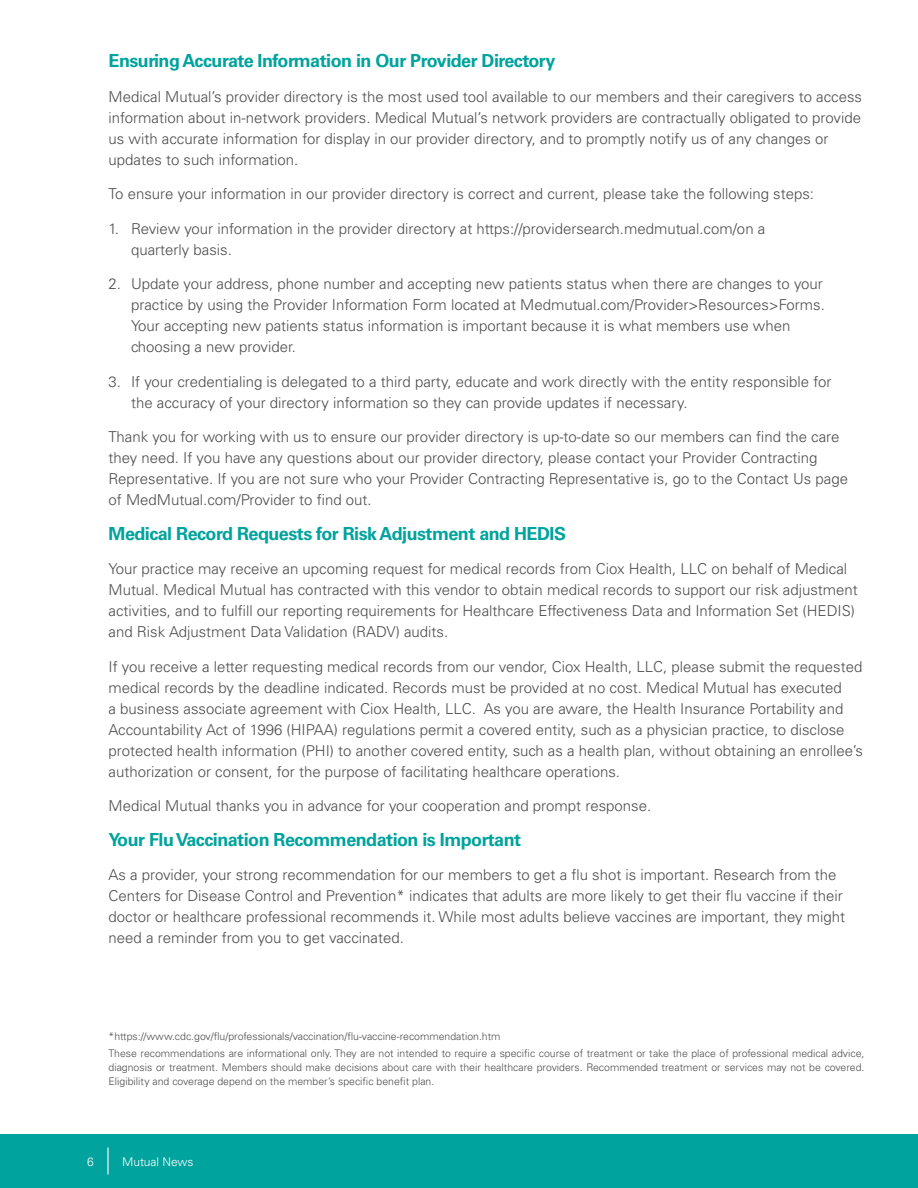
<style>
.page{position:relative;width:918px;height:1188px;background:#fff}
.page>*{position:absolute;margin:0;border:0;box-sizing:border-box;transform-origin:0 0}
.t1{font:700 18px "Univers LT Std";letter-spacing:-.03em;color:#00a39d}
.t2{font:300 15px/21px "Univers LT Std";color:#4d4d4f}
.t3{font:300 12px "Univers LT Std";color:#fff}
.t4{font:300 10.5px/18px "Univers LT Std";color:#4d4d4f}
</style>
<div class="page">
<div style="left:0;top:1134px;width:918px;height:54px;background:#00a39d"></div>
<hr style="left:107px;top:1148px;width:2px;height:26px;background:#fff">
<p class="t1" style="left:109px;top:50px;width:448px">Ensuring Accurate Information in Our Provider Directory</p>
<p class="t2" style="left:109px;top:86px;width:755px">Medical Mutual’s provider directory is the most used tool available to our members and their caregivers to access information about in-network providers. Medical Mutual’s network providers are contractually obligated to provide us with accurate information for display in our provider directory, and to promptly notify us of any changes or updates to such information.</p>
<p class="t2" style="left:109px;top:183px;width:707px">To ensure your information in our provider directory is correct and current, please take the following steps:</p>
<p class="t2" style="left:131px;top:218px;width:636px;text-indent:-22px">1. Review your information in the provider directory at https://providersearch.medmutual.com/on a quarterly basis.</p>
<p class="t2" style="left:131px;top:273px;width:695px;text-indent:-22px">2. Update your address, phone number and accepting new patients status when there are changes to your practice by using the Provider Information Form located at Medmutual.com/Provider&gt;Resources&gt;Forms.<br>Your accepting new patients status information is important because it is what members use when choosing a new provider.</p>
<p class="t2" style="left:131px;top:371px;width:702px;text-indent:-22px">3. If your credentialing is delegated to a third party, educate and work directly with the entity responsible for the accuracy of your directory information so they can provide updates if necessary.</p>
<p class="t2" style="left:109px;top:426px;width:741px">Thank you for working with us to ensure our provider directory is up-to-date so our members can find the care they need. If you have any questions about our provider directory, please contact your Provider Contracting Representative. If you are not sure who your Provider Contracting Representative is, go to the Contact Us page of MedMutual.com/Provider to find out.</p>
<p class="t1" style="left:109px;top:523px;width:459px">Medical Record Requests for Risk Adjustment and HEDIS</p>
<p class="t2" style="left:109px;top:558px;width:751px">Your practice may receive an upcoming request for medical records from Ciox Health, LLC on behalf of Medical Mutual. Medical Mutual has contracted with this vendor to obtain medical records to support our risk adjustment activities, and to fulfill our reporting requirements for Healthcare Effectiveness Data and Information Set (HEDIS) and Risk Adjustment Data Validation (RADV) audits.</p>
<p class="t2" style="left:109px;top:656px;width:756px">If you receive a letter requesting medical records from our vendor, Ciox Health, LLC, please submit the requested medical records by the deadline indicated. Records must be provided at no cost. Medical Mutual has executed<br>a business associate agreement with Ciox Health, LLC. As you are aware, the Health Insurance Portability and Accountability Act of 1996 (HIPAA) regulations permit a covered entity, such as a physician practice, to disclose protected health information (PHI) to another covered entity, such as a health plan, without obtaining an enrollee’s authorization or consent, for the purpose of facilitating healthcare operations.</p>
<p class="t2" style="left:109px;top:795px;width:544px">Medical Mutual thanks you in advance for your cooperation and prompt response.</p>
<p class="t1" style="left:109px;top:829px;width:414px">Your Flu Vaccination Recommendation is Important</p>
<p class="t2" style="left:109px;top:864px;width:738px">As a provider, your strong recommendation for our members to get a flu shot is important. Research from the Centers for Disease Control and Prevention* indicates that adults are more likely to get their flu vaccine if their doctor or healthcare professional recommends it. While most adults believe vaccines are important, they might need a reminder from you to get vaccinated.</p>
<p class="t4" style="left:109px;top:1027px;width:757px">*https://www.cdc.gov/flu/professionals/vaccination/flu-vaccine-recommendation.htm<br>These recommendations are informational only. They are not intended to require a specific course of treatment or take the place of professional medical advice,</p>
<p class="t4" style="left:109px;top:1061px;width:757px;line-height:13.5px">diagnosis or treatment. Members should make decisions about care with their healthcare providers. Recommended treatment or services may not be covered.<br>Eligibility and coverage depend on the member’s specific benefit plan.</p>
<p class="t3" style="left:87px;top:1154px;width:8px">6</p>
<p class="t3" style="left:122px;top:1154px;width:73px">Mutual News</p>
</div>
